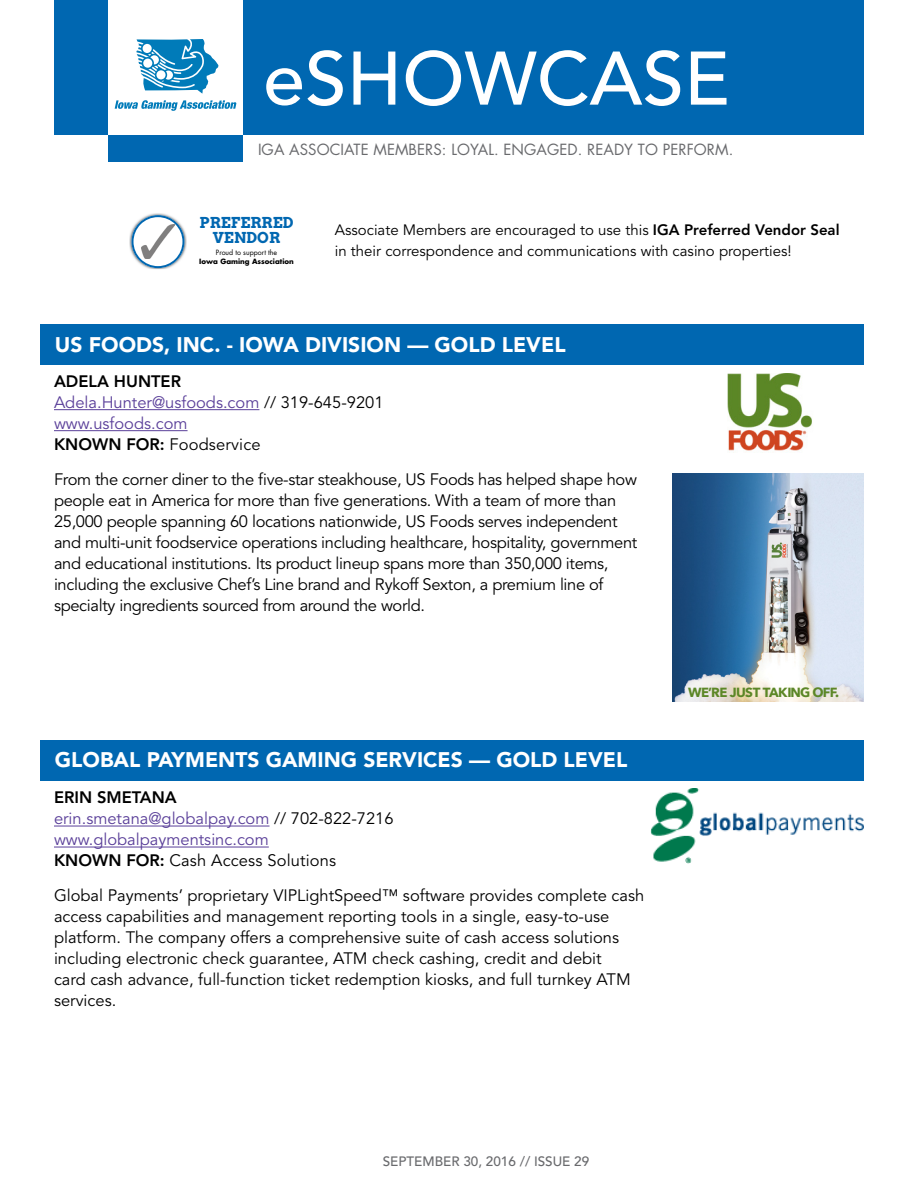
<style>
.page{position:relative;width:918px;height:1188px;background:#fff}
.page>*{position:absolute;margin:0;border:0;box-sizing:border-box;transform-origin:0 0}
.t1{font:500 75px "Avenir";color:#fff}
.t2{font:900 21px "Avenir";color:#fff}
.t3{font:16.5px/21px "Avenir";letter-spacing:-.02em;color:#000}
.t4{font:16.5px/21px "Avenir";color:#000}
.t5{font:16.5px/21px "Avenir";color:#5a3f99}
.t6{font:15px/21px "Avenir";color:#000}
.t7{font:15px "Futura";letter-spacing:.005em;color:#696a6d}
.t8{font:700 15px/14.4px "Arvo";color:#0067b1;text-align:center}
.t9{font:500 13.5px "Avenir";color:#696a6d}
.t10{font:700 13.2px "Avenir Next";letter-spacing:-.045em;color:#5c8727}
.t11{font:700 7.05px "Futura";color:#000}
.t12{font:7.05px "Futura";color:#000}
.s1{font-weight:800}
.s2{font-weight:800;color:#000}
.s3{color:#000}
</style>
<div class="page">
<div style="left:54px;top:0;width:810px;height:135px;background:#0067b1"></div>
<div style="left:108px;top:0;width:135px;height:162px;background:#fff"></div>
<svg style="left:115px;top:100px;width:121px;height:11px"></svg>
<svg style="left:136px;top:39px;width:83px;height:55px"></svg>
<div style="left:108px;top:135px;width:135px;height:27px;background:#0067b1"></div>
<img style="left:129px;top:213px;width:58px;height:56px">
<svg style="left:131px;top:215px;width:54px;height:53px"></svg>
<img style="left:142px;top:225px;width:32px;height:33px">
<div style="left:40px;top:740px;width:824px;height:41px;background:#0067b1"></div>
<div style="left:40px;top:324px;width:824px;height:40px;background:#0067b1"></div>
<hr style="left:54px;top:409px;width:205px;height:1px;background:#5a3f99">
<hr style="left:54px;top:430px;width:134px;height:1px;background:#5a3f99">
<hr style="left:54px;top:826px;width:216px;height:1px;background:#5a3f99">
<hr style="left:54px;top:847px;width:215px;height:1px;background:#5a3f99">
<img style="left:672px;top:473px;width:192px;height:229px">
<img style="left:728px;top:374px;width:84px;height:77px">
<img style="left:650px;top:788px;width:214px;height:76px">
<h1 class="t1" style="left:263px;top:35px;width:468px">ESHOWCASE</h1>
<p class="t7" style="left:258px;top:140px;width:279px">IGA ASSOCIATE MEMBERS: LOYAL. ENGAG</p>
<p class="t7" style="left:559px;top:140px;width:175px">ED. READY TO PERFORM.</p>
<p class="t8" style="left:199px;top:215px;width:96px">PREFERRED<br>VENDOR</p>
<p class="t12" style="left:216px;top:248px;width:63px">PROUD TO SUPPORT THE</p>
<p class="t11" style="left:199px;top:256px;width:96px">Iowa Gaming Association</p>
<p class="t6" style="left:335px;top:220px;width:506px">Associate Members are encouraged to use this <span class="s1">IGA PREFERRED VENDOR SEAL </span>in their correspondence and communications with casino properties!</p>
<p class="t2" style="left:55px;top:332px;width:512px">US FOODS, INC. - IOWA DIVISION — GOLD LEVEL</p>
<p class="t5" style="left:54px;top:371px;width:331px"><span class="s2">ADELA HUNTER<br></span>Adela.Hunter@usfoods.com <span class="s3">// 319-645-9201 </span>www.usfoods.com<br><span class="s2">KNOWN FOR:</span> <span class="s3">Foodservice</span></p>
<p class="t3" style="left:54px;top:469px;width:585px">From the corner diner to the five-star steakhouse, US Foods has helped shape how people eat in America for more than five generations. With a team of more than 25,000 people spanning 60 locations nationwide, US Foods serves independent and multi-unit foodservice operations including healthcare, hospitality, government and educational institutions. Its product lineup spans more than 350,000 items, including the exclusive Chef’s Line brand and Rykoff Sexton, a premium line of specialty ingredients sourced from around the world.</p>
<p class="t2" style="left:55px;top:747px;width:574px">GLOBAL PAYMENTS GAMING SERVICES — GOLD LEVEL</p>
<p class="t5" style="left:54px;top:788px;width:341px"><span class="s2">ERIN SMETANA<br></span>erin.smetana@globalpay.com <span class="s3">// 702-822-7216 </span>www.globalpaymentsinc.com<br><span class="s2">KNOWN FOR:</span> <span class="s3">Cash Access Solutions</span></p>
<p class="t4" style="left:54px;top:885px;width:592px">Global Payments’ proprietary VIPLightSpeed™ software provides complete cash access capabilities and management reporting tools in a single, easy-to-use platform. The company offers a comprehensive suite of cash access solutions including electronic check guarantee, ATM check cashing, credit and debit<br>card cash advance, full-function ticket redemption kiosks, and full turnkey ATM services.</p>
<p class="t10" style="left:688px;top:681px;width:153px">WE’RE JUST TAKING OFF.</p>
<p class="t9" style="left:383px;top:1154px;width:208px">SEPTEMBER 30, 2016 // ISSUE 29</p>
</div>
